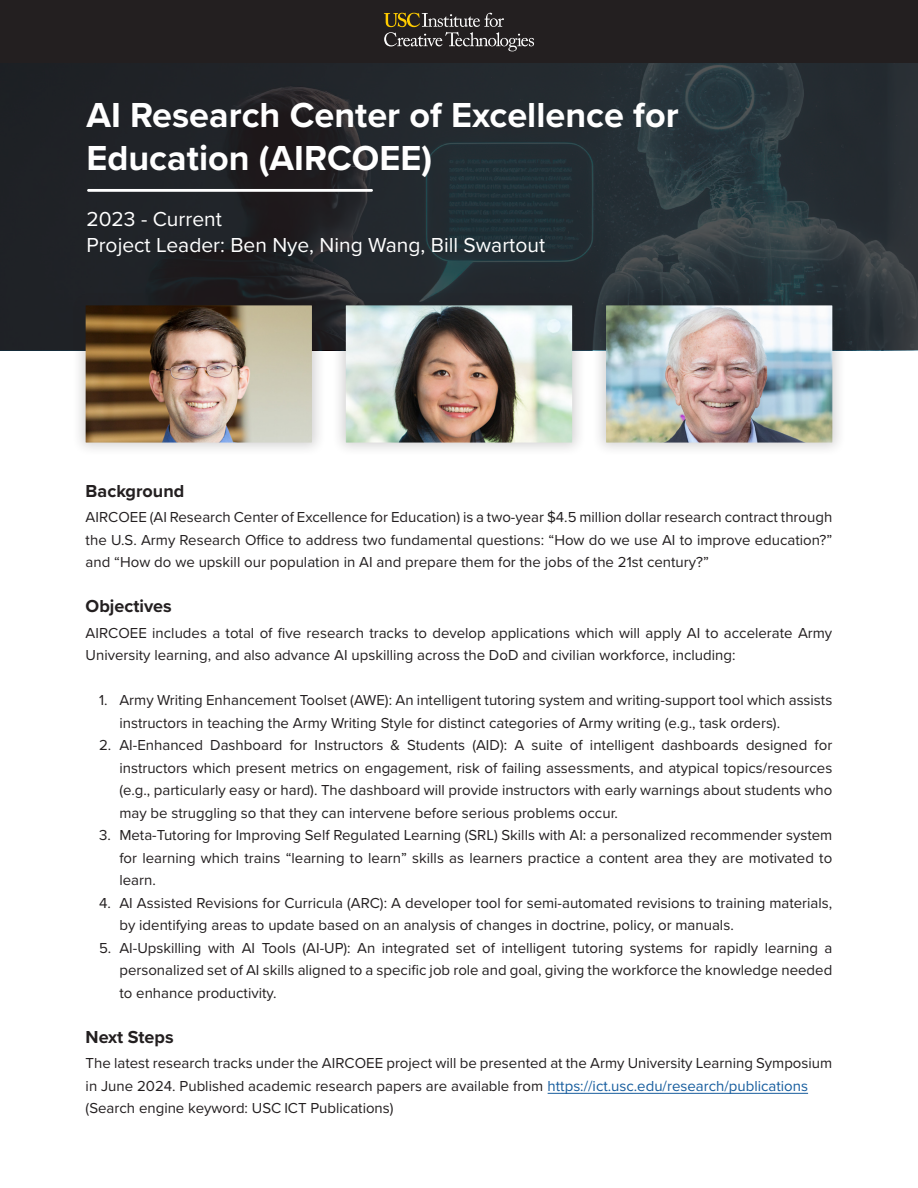
<style>
.page{position:relative;width:918px;height:1188px;background:#fff}
.page>*{position:absolute;margin:0;border:0;box-sizing:border-box;transform-origin:0 0}
.t1{font:700 36px/43.2px "Proxima Nova";color:#fff}
.t2{font:21px "Proxima Nova";color:#fff}
.t3{font:700 18px "Proxima Nova";color:#231f20}
.t4{font:15px/22.5px "Proxima Nova";color:#231f20;text-align:justify}
.s1{color:#175d9e}
</style>
<div class="page">
<div style="left:0;top:0;width:918px;height:63px;background:#231f20"></div>
<svg style="left:384px;top:13px;width:150px;height:38px"></svg>
<svg style="left:0;top:63px;width:918px;height:287px;fill:#232a2f"></svg>
<hr style="left:87px;top:189px;width:286px;height:3px;background:#fff">
<div style="left:332px;top:291px;width:255px;height:166px;background:#231f20;opacity:.2"></div>
<img style="left:346px;top:305px;width:226px;height:138px">
<div style="left:592px;top:291px;width:255px;height:166px;background:#231f20;opacity:.2"></div>
<img style="left:606px;top:305px;width:226px;height:138px">
<div style="left:72px;top:291px;width:254px;height:166px;background:#231f20;opacity:.2"></div>
<img style="left:86px;top:305px;width:226px;height:138px">
<hr style="left:548px;top:1093px;width:260px;height:1px;background:#175d9e">
<p class="t1" style="left:86px;top:92px;width:594px">AI Research Center of Excellence for<br>Education (AIRCOEE)</p>
<p class="t2" style="left:86px;top:204px;width:137px">2023 - Current</p>
<p class="t2" style="left:86px;top:229px;width:460px">Project Leader: Ben Nye, Ning Wang, Bill Swartout</p>
<p class="t3" style="left:86px;top:478px;width:100px">Background</p>
<p class="t4" style="left:86px;top:506px;width:748px">AIRCOEE (AI Research Center of Excellence for Education) is a two-year $4.5 million dollar research contract through the U.S. Army Research Office to address two fundamental questions: “How do we use AI to improve education?” and “How do we upskill our population in AI and prepare them for the jobs of the 21st century?”</p>
<p class="t3" style="left:86px;top:593px;width:88px">Objectives</p>
<p class="t4" style="left:86px;top:621px;width:748px">AIRCOEE includes a total of five research tracks to develop applications which will apply AI to accelerate Army<br>University learning, and also advance AI upskilling across the DoD and civilian workforce, including:</p>
<p class="t4" style="left:119px;top:689px;width:714px;text-indent:-20px">1. Army Writing Enhancement Toolset (AWE): An intelligent tutoring system and writing-support tool which assists instructors in teaching the Army Writing Style for distinct categories of Army writing (e.g., task orders).</p>
<p class="t4" style="left:119px;top:734px;width:714px;text-indent:-20px">2. AI-Enhanced Dashboard for Instructors &amp; Students (AID): A suite of intelligent dashboards designed for instructors which present metrics on engagement, risk of failing assessments, and atypical topics/resources (e.g., particularly easy or hard). The dashboard will provide instructors with early warnings about students who may be struggling so that they can intervene before serious problems occur.</p>
<p class="t4" style="left:119px;top:824px;width:715px;text-indent:-20px">3. Meta-Tutoring for Improving Self Regulated Learning (SRL) Skills with AI: a personalized recommender system for learning which trains “learning to learn” skills as learners practice a content area they are motivated to learn.</p>
<p class="t4" style="left:119px;top:891px;width:714px;text-indent:-20px">4. AI Assisted Revisions for Curricula (ARC): A developer tool for semi-automated revisions to training materials, by identifying areas to update based on an analysis of changes in doctrine, policy, or manuals.</p>
<p class="t4" style="left:119px;top:936px;width:714px;text-indent:-20px">5. AI-Upskilling with AI Tools (AI-UP): An integrated set of intelligent tutoring systems for rapidly learning a personalized set of AI skills aligned to a specific job role and goal, giving the workforce the knowledge needed to enhance productivity.</p>
<p class="t3" style="left:86px;top:1024px;width:89px">Next Steps</p>
<p class="t4" style="left:86px;top:1052px;width:748px">The latest research tracks under the AIRCOEE project will be presented at the Army University Learning Symposium in June 2024. Published academic research papers are available from <span class="s1">https://ict.usc.edu/research/publications</span></p>
<p class="t4" style="left:86px;top:1097px;width:309px">(Search engine keyword: USC ICT Publications)</p>
</div>
